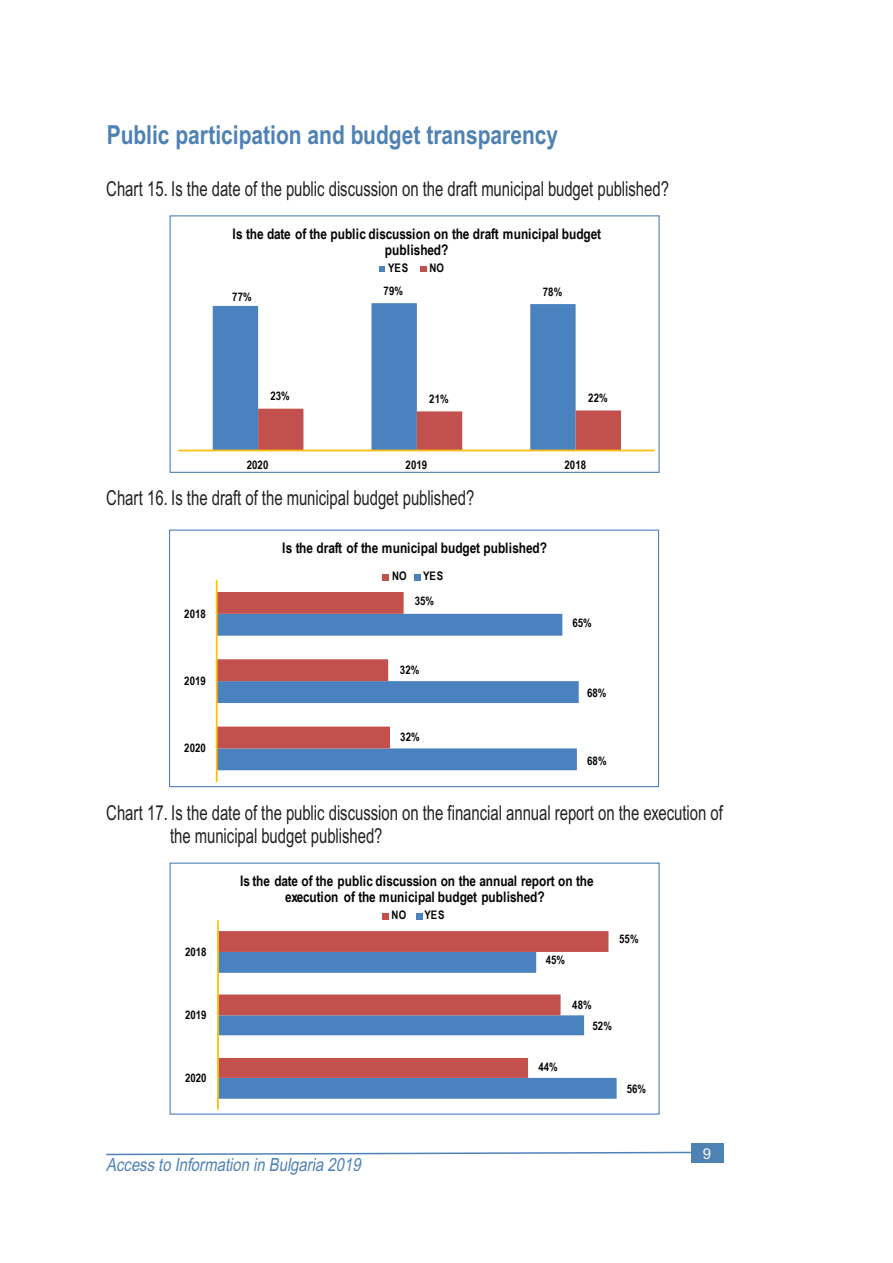
<style>
.page{position:relative;width:893px;height:1263px;background:#fff}
.page>*{position:absolute;margin:0;border:0;box-sizing:border-box;transform-origin:0 0}
.t1{font:700 26.25px "SP Ariel";color:#4e81b4;scale:.8 1}
.t2{font:20.7px/22.5px "SP Ariel";color:#231f20;scale:.72 1}
.t3{font:italic 18.15px "SP Ariel";color:#4e81b4;scale:.82 1}
.t4{font:15px "SP Ariel";color:#fff}
.t5{font:700 14.55px/16.4px "Arial Narrow";color:#040503;text-align:center}
.t6{font:700 11.85px "Arial Narrow";letter-spacing:.005em;color:#040503}
</style>
<div class="page">
<svg style="left:106px;top:1151px;width:618px;height:5px"></svg>
<div style="left:691px;top:1143px;width:32px;height:20px;background:#4e81b4"></div>
<svg style="left:213px;top:303px;width:363px;height:147px"></svg>
<svg style="left:258px;top:409px;width:363px;height:41px"></svg>
<hr style="left:178px;top:450px;width:477px;height:1px;background:#fcc011">
<svg style="left:380px;top:266px;width:5px;height:5px"></svg>
<svg style="left:420px;top:266px;width:7px;height:5px"></svg>
<div style="left:170px;top:215px;width:490px;height:258px;border:1px solid #4e81b4"></div>
<svg style="left:218px;top:614px;width:361px;height:156px"></svg>
<svg style="left:218px;top:592px;width:186px;height:156px"></svg>
<hr style="left:216px;top:580px;width:2px;height:202px;background:#fcc011">
<svg style="left:383px;top:574px;width:6px;height:6px"></svg>
<div style="left:414px;top:574px;width:7px;height:6px;background:#4a81bf"></div>
<div style="left:169px;top:530px;width:490px;height:257px;border:1px solid #4e81b4"></div>
<div style="left:219px;top:1077px;width:398px;height:22px;background:#4a81bf"></div>
<svg style="left:219px;top:931px;width:389px;height:147px"></svg>
<hr style="left:217px;top:920px;width:2px;height:189px;background:#fcc011">
<div style="left:382px;top:913px;width:7px;height:6px;background:#c2504d"></div>
<svg style="left:416px;top:913px;width:6px;height:6px"></svg>
<div style="left:170px;top:862px;width:490px;height:253px;border:1px solid #4e81b4"></div>
<p class="t1" style="left:107px;top:120px;width:566px">Public participation and budget transparency</p>
<p class="t2" style="left:106px;top:177px;width:783px">Chart 15. Is the date of the public discussion on the draft municipal budget published?</p>
<p class="t5" style="left:233px;top:225px;width:370px">Is the date of the public discussion on the draft municipal budget published?</p>
<p class="t6" style="left:388px;top:259px;width:22px">YES</p>
<p class="t6" style="left:429px;top:259px;width:16px">NO</p>
<p class="t6" style="left:232px;top:288px;width:21px">77%</p>
<p class="t6" style="left:384px;top:282px;width:21px">79%</p>
<p class="t6" style="left:543px;top:282px;width:21px">78%</p>
<p class="t6" style="left:270px;top:387px;width:21px">23%</p>
<p class="t6" style="left:429px;top:389px;width:21px">21%</p>
<p class="t6" style="left:588px;top:389px;width:21px">22%</p>
<p class="t6" style="left:247px;top:456px;width:23px">2020</p>
<p class="t6" style="left:406px;top:456px;width:23px">2019</p>
<p class="t6" style="left:564px;top:456px;width:23px">2018</p>
<p class="t2" style="left:106px;top:487px;width:513px">Chart 16. Is the draft of the municipal budget published?</p>
<p class="t5" style="left:282px;top:539px;width:266px">Is the draft of the municipal budget published?</p>
<p class="t6" style="left:392px;top:567px;width:16px">NO</p>
<p class="t6" style="left:423px;top:567px;width:22px">YES</p>
<p class="t6" style="left:184px;top:604px;width:23px">2018</p>
<p class="t6" style="left:184px;top:672px;width:23px">2019</p>
<p class="t6" style="left:184px;top:739px;width:23px">2020</p>
<p class="t6" style="left:415px;top:592px;width:21px">35%</p>
<p class="t6" style="left:400px;top:661px;width:21px">32%</p>
<p class="t6" style="left:400px;top:728px;width:21px">32%</p>
<p class="t6" style="left:572px;top:614px;width:21px">65%</p>
<p class="t6" style="left:587px;top:684px;width:21px">68%</p>
<p class="t6" style="left:587px;top:752px;width:21px">68%</p>
<p class="t2" style="left:170px;top:802px;width:769px;text-indent:-64px">Chart 17. Is the date of the public discussion on the financial annual report on the execution of the municipal budget published?</p>
<p class="t6" style="left:185px;top:942px;width:23px">2018</p>
<p class="t6" style="left:185px;top:1005px;width:23px">2019</p>
<p class="t6" style="left:185px;top:1068px;width:23px">2020</p>
<p class="t5" style="left:240px;top:872px;width:355px">Is the date of the public discussion on the annual report on the execution of the municipal budget published?</p>
<p class="t6" style="left:392px;top:906px;width:16px">NO</p>
<p class="t6" style="left:424px;top:906px;width:21px">YES</p>
<p class="t6" style="left:546px;top:951px;width:21px">45%</p>
<p class="t6" style="left:619px;top:930px;width:21px">55%</p>
<p class="t6" style="left:538px;top:1058px;width:21px">44%</p>
<p class="t6" style="left:572px;top:995px;width:21px">48%</p>
<p class="t6" style="left:592px;top:1017px;width:21px">52%</p>
<p class="t6" style="left:627px;top:1080px;width:21px">56%</p>
<p class="t3" style="left:106px;top:1155px;width:312px">Access to Information in Bulgaria 2019</p>
<p class="t4" style="left:703px;top:1146px;width:10px">9</p>
</div>
